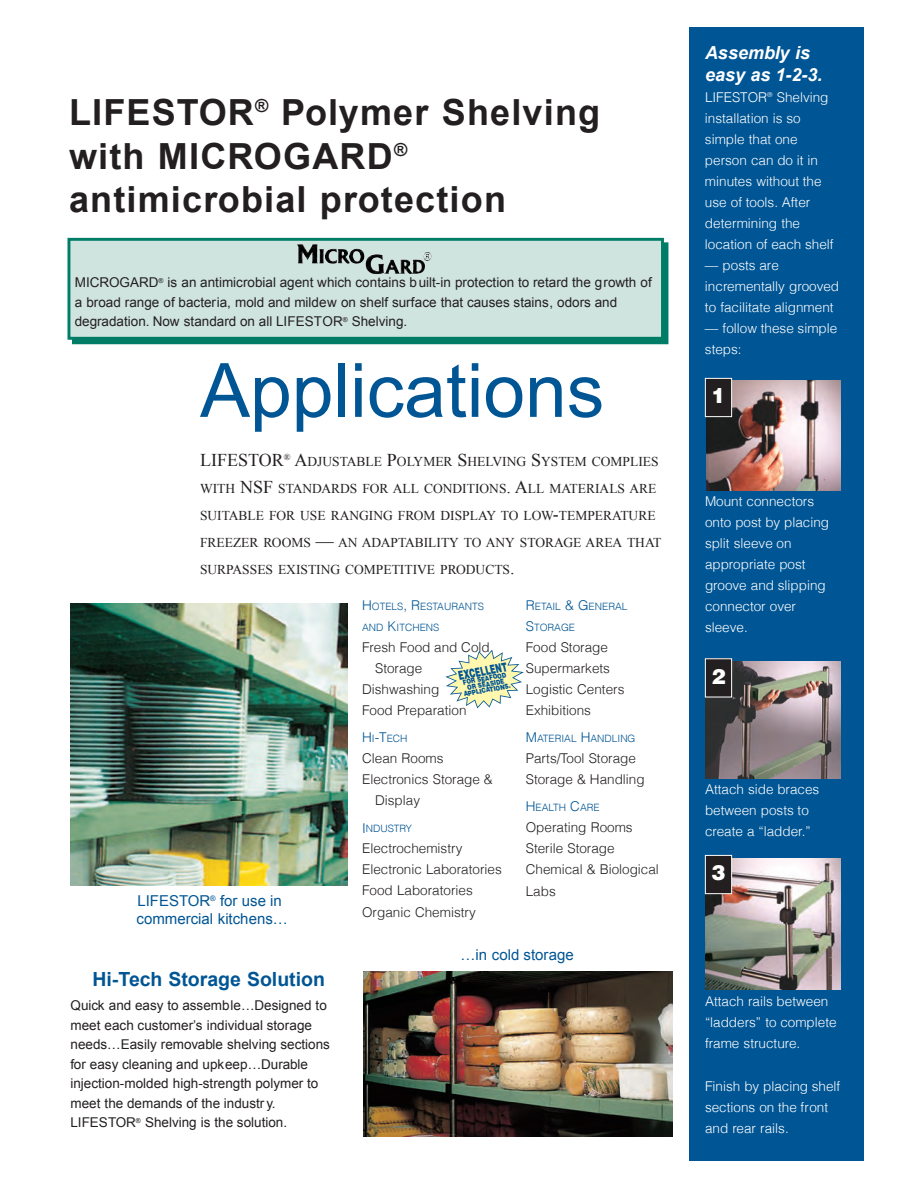
<style>
.page{position:relative;width:918px;height:1188px;background:#fff}
.page>*{position:absolute;margin:0;border:0;box-sizing:border-box;transform-origin:0 0}
.t1{font:75px "Arial";color:#005594}
.t2{font:700 36px/43.2px "Arial";letter-spacing:.035em;color:#231f20}
.t3{font:900 21px "Helvetica";color:#fff}
.t4{font:700 19.5px "Arial";color:#005594}
.t5{font:italic 700 18px/21.6px "Arial";color:#fff}
.t6{font:15px/18px "Arial";color:#005594}
.t7{font:300 13.5px/21px "Helvetica";color:#fff}
.t8{font:13.5px/19.5px "Arial";color:#231f20}
.t9{font:300 13.5px/21px "Helvetica";color:#231f20}
.t10{font:13.5px/27px "Times New Roman";color:#231f20}
.t11{font:900 12.45px "Helvetica";color:#005594;scale:.6 1}
.t12{font:300 10.2px/21px "Helvetica";color:#005594}
.t13{font:900 6.9px/5.8px "Helvetica";color:#005594;text-align:center;scale:.8 1}
.s1{font-size:18px}
.s2{font-size:13.5px}
</style>
<div class="page">
<img style="left:363px;top:972px;width:309px;height:165px">
<img style="left:70px;top:603px;width:277px;height:282px">
<div style="left:690px;top:27px;width:174px;height:1134px;background:#005594"></div>
<img style="left:707px;top:381px;width:134px;height:109px">
<img style="left:705px;top:661px;width:136px;height:117px">
<img style="left:705px;top:858px;width:136px;height:131px">
<div style="left:705px;top:378px;width:27px;height:39px;background:#231f20"></div>
<div style="left:705px;top:378px;width:27px;height:39px;border:1px solid #fff"></div>
<div style="left:705px;top:659px;width:27px;height:38px;background:#231f20"></div>
<div style="left:705px;top:658px;width:27px;height:39px;border:1px solid #fff"></div>
<div style="left:705px;top:855px;width:27px;height:39px;background:#231f20"></div>
<div style="left:705px;top:855px;width:27px;height:39px;border:1px solid #fff"></div>
<svg style="left:445px;top:650px;width:79px;height:58px"></svg>
<div style="left:72px;top:242px;width:596px;height:102px;border:3px solid #007d67"></div>
<div style="left:69px;top:239px;width:593px;height:99px;background:#cfe3df"></div>
<div style="left:68px;top:238px;width:596px;height:102px;border:3px solid #007d67"></div>
<img style="left:297px;top:244px;width:21px;height:19px">
<h2 class="t2" style="left:69px;top:92px;width:533px">LIFESTOR<sup>®</sup> Polymer Shelving with MICROGARD<sup>® </sup>antimicrobial protection</h2>
<p class="t8" style="left:75px;top:273px;width:578px">MICROGARD<sup>®</sup> is an antimicrobial agent which contains built-in protection to retard the growth of a broad range of bacteria, mold and mildew on shelf surface that causes stains, odors and degradation. Now standard on all LIFESTOR<sup>®</sup> Shelving.</p>
<h1 class="t1" style="left:200px;top:341px;width:406px">Applications</h1>
<p class="t10" style="left:200px;top:448px;width:463px"><span class="s1">LIFESTOR</span><sup>®</sup> <span class="s1">A</span>DJUSTABLE <span class="s1">P</span>OLYMER <span class="s1">S</span>HELVING <span class="s1">S</span>YSTEM COMPLIES WITH <span class="s1">NSF</span> STANDARDS FOR ALL CONDITIONS<span class="s1">. A</span>LL MATERIALS ARE SUITABLE FOR USE RANGING FROM DISPLAY TO LOW<span class="s1">-</span>TEMPERATURE FREEZER ROOMS <span class="s1">—</span> AN ADAPTABILITY TO ANY STORAGE AREA THAT SURPASSES EXISTING COMPETITIVE PRODUCTS<span class="s1">.</span></p>
<p class="t6" style="left:137px;top:892px;width:153px">LIFESTOR<sup>®</sup> for use in commercial kitchens…</p>
<h3 class="t4" style="left:92px;top:966px;width:234px">Hi-Tech Storage Solution</h3>
<p class="t8" style="left:70px;top:996px;width:261px">Quick and easy to assemble…Designed to meet each customer’s individual storage needs…Easily removable shelving sections for easy cleaning and upkeep…Durable injection-molded high-strength polymer to meet the demands of the industr y.<br>LIFESTOR<sup>®</sup> Shelving is the solution.</p>
<p class="t12" style="left:362px;top:595px;width:123px"><span class="s2">H</span>OTELS<span class="s2">, R</span>ESTAURANTS<br>AND <span class="s2">K</span>ITCHENS</p>
<p class="t9" style="left:362px;top:636px;width:129px">Fresh Food and Cold</p>
<p class="t9" style="left:375px;top:657px;width:49px">Storage</p>
<p class="t9" style="left:362px;top:678px;width:79px">Dishwashing</p>
<p class="t9" style="left:362px;top:699px;width:106px">Food Preparation</p>
<p class="t12" style="left:362px;top:728px;width:47px"><span class="s2">H</span>I<span class="s2">-T</span>ECH</p>
<p class="t9" style="left:362px;top:748px;width:83px">Clean Rooms</p>
<p class="t9" style="left:362px;top:769px;width:132px">Electronics Storage &amp;</p>
<p class="t9" style="left:375px;top:790px;width:46px">Display</p>
<p class="t12" style="left:362px;top:818px;width:52px"><span class="s2">I</span>NDUSTRY</p>
<p class="t9" style="left:362px;top:838px;width:141px">Electrochemistry<br>Electronic Laboratories<br>Food Laboratories<br>Organic Chemistry</p>
<p class="t11" style="left:458px;top:671px;width:84px;rotate:-10deg">EXCELLENT</p>
<p class="t13" style="left:462px;top:680px;width:61px;rotate:-10deg">FOR SEAFOOD<br>OR SEASIDE<br>APPLICATIONS.</p>
<p class="t12" style="left:526px;top:595px;width:103px"><span class="s2">R</span>ETAIL <span class="s2">&amp; G</span>ENERAL<br><span class="s2">S</span>TORAGE</p>
<p class="t9" style="left:526px;top:636px;width:100px">Food Storage<br>Supermarkets<br>Logistic Centers<br>Exhibitions</p>
<p class="t12" style="left:526px;top:728px;width:111px"><span class="s2">M</span>ATERIAL <span class="s2">H</span>ANDLING</p>
<p class="t9" style="left:526px;top:748px;width:120px">Parts/Tool Storage<br>Storage &amp; Handling</p>
<p class="t12" style="left:526px;top:797px;width:75px"><span class="s2">H</span>EALTH <span class="s2">C</span>ARE</p>
<p class="t9" style="left:526px;top:817px;width:135px">Operating Rooms<br>Sterile Storage<br>Chemical &amp; Biological<br>Labs</p>
<p class="t6" style="left:461px;top:946px;width:115px">…in cold storage</p>
<h3 class="t5" style="left:705px;top:43px;width:119px">Assembly is easy as 1-2-3.</h3>
<p class="t7" style="left:705px;top:87px;width:130px">LIFESTOR<sup>®</sup> Shelving installation is so simple that one person can do it in minutes without the use of tools. After determining the location of each shelf</p>
<p class="t7" style="left:705px;top:255px;width:136px">— posts are incrementally grooved to facilitate alignment</p>
<p class="t7" style="left:705px;top:318px;width:134px">— follow these simple steps:</p>
<h3 class="t3" style="left:711px;top:388px;width:16px">1</h3>
<p class="t7" style="left:705px;top:491px;width:126px">Mount connectors onto post by placing split sleeve on appropriate post groove and slipping connector over sleeve.</p>
<h3 class="t3" style="left:711px;top:668px;width:16px">2</h3>
<p class="t7" style="left:705px;top:779px;width:116px">Attach side braces between posts to create a “ladder.”</p>
<h3 class="t3" style="left:711px;top:865px;width:16px">3</h3>
<p class="t7" style="left:705px;top:990px;width:133px">Attach rails between “ladders” to complete frame structure.</p>
<p class="t7" style="left:705px;top:1075px;width:137px">Finish by placing shelf sections on the front and rear rails.</p>
</div>
